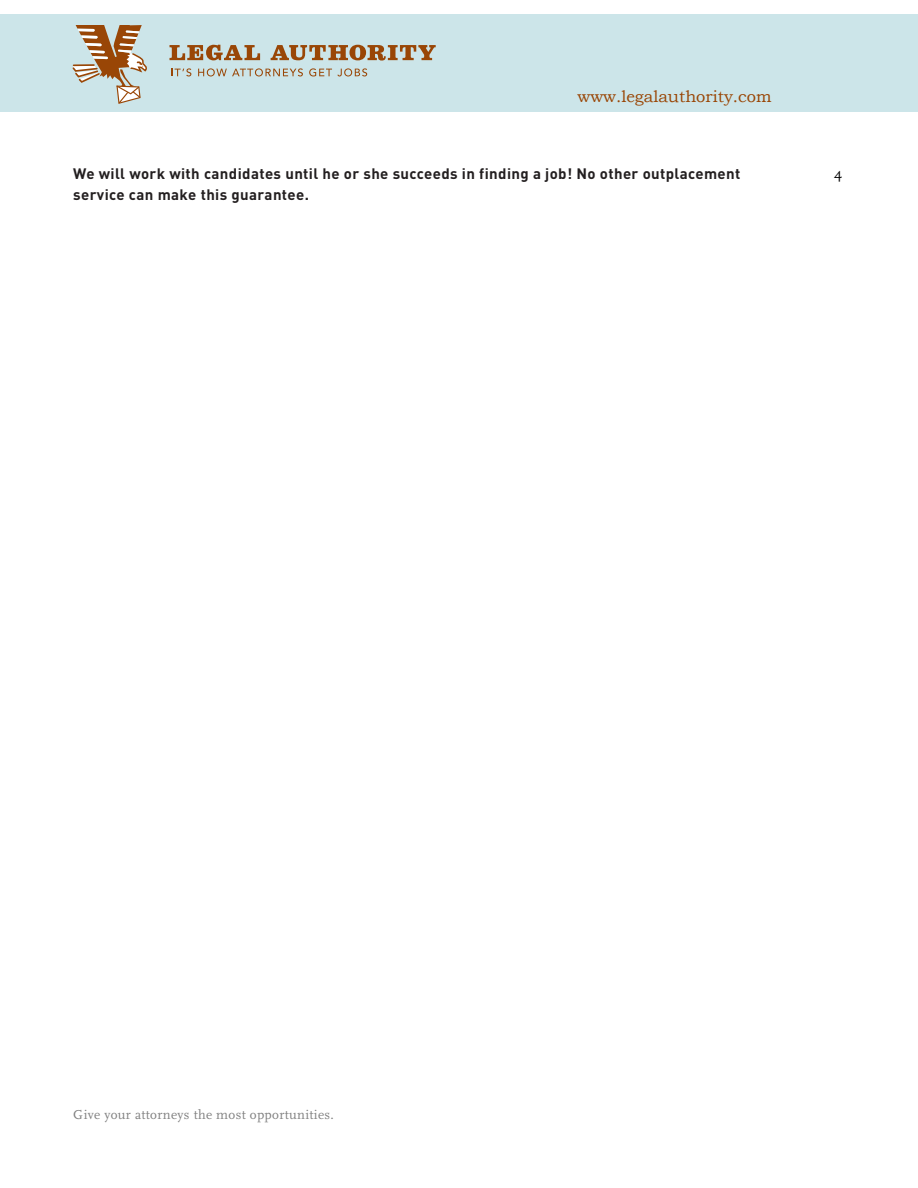
<style>
.page{position:relative;width:918px;height:1188px;background:#fff}
.page>*{position:absolute;margin:0;border:0;box-sizing:border-box;transform-origin:0 0}
.t1{font:16.5px "Bookman Old Style";color:#994606}
.body_text{font:700 15px/21px "DIN";letter-spacing:.025em;color:#231f20}
.t2{font:13.5px "FF Scala";letter-spacing:.025em;color:#808080}
</style>
<div class="page">
<div style="left:0;top:14px;width:918px;height:97px;background:#cce5e9"></div>
<svg style="left:72px;top:25px;width:75px;height:79px"></svg>
<svg style="left:170px;top:45px;width:90px;height:15px"></svg>
<svg style="left:271px;top:45px;width:165px;height:16px"></svg>
<svg style="left:171px;top:68px;width:20px;height:8px"></svg>
<svg style="left:198px;top:68px;width:105px;height:8px"></svg>
<svg style="left:309px;top:68px;width:58px;height:8px"></svg>
<p class="t1" style="left:577px;top:86px;width:196px">www.legalauthority.com</p>
<p class="body_text" style="left:73px;top:162px;width:669px">We will work with candidates until he or she succeeds in finding a job! No other outplacement service can make this guarantee.</p>
<p class="t2" style="left:73px;top:1107px;width:262px">Give your attorneys the most opportunities.</p>
</div>
